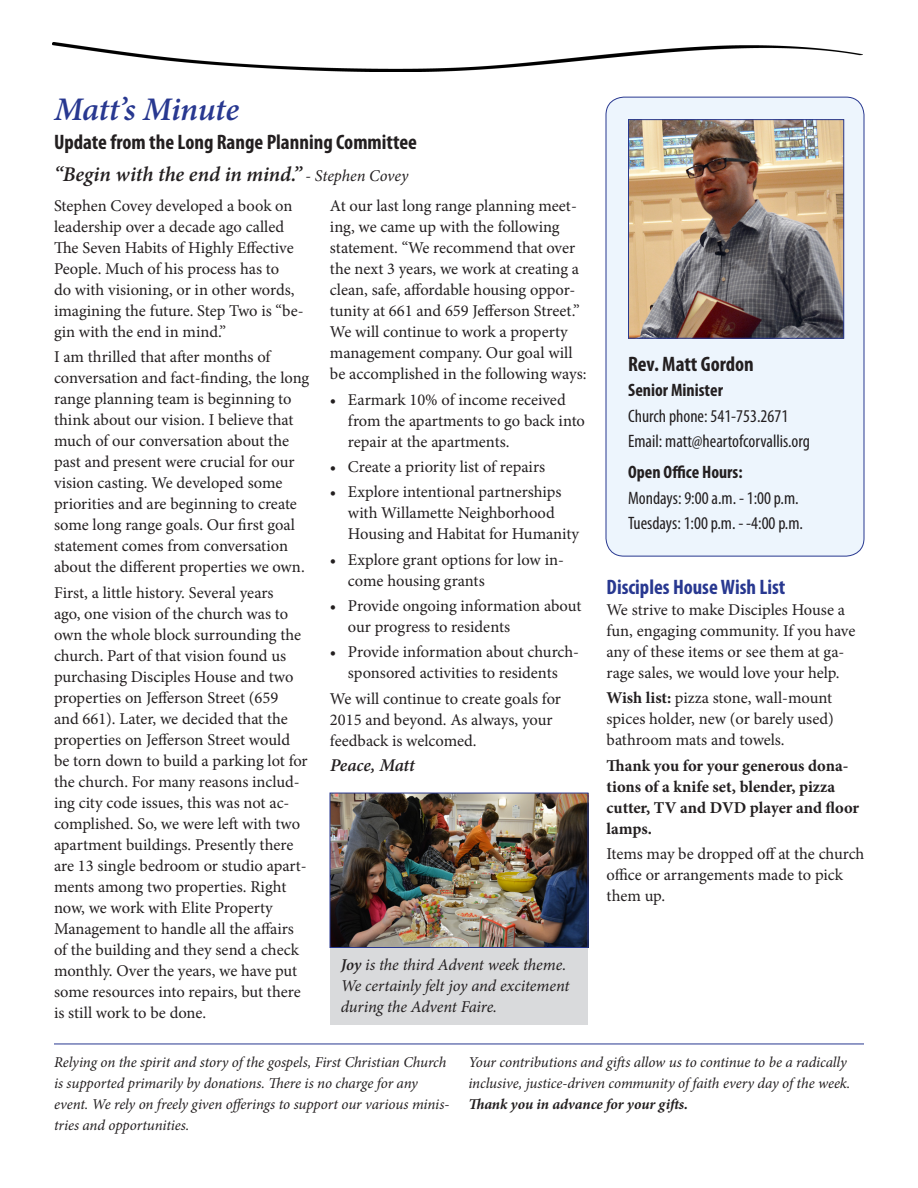
<style>
.page{position:relative;width:918px;height:1188px;background:#fff}
.page>*{position:absolute;margin:0;border:0;box-sizing:border-box;transform-origin:0 0}
.t1{font:italic 600 33px "Minion Pro";letter-spacing:-.015em;color:#283890}
.t2{font:700 condensed 21px "Myriad Pro";color:#231f20}
.t3{font:italic 600 21px "Minion Pro";letter-spacing:-.005em;color:#231f20}
.t4{font:700 condensed 21px "Myriad Pro";color:#283890}
.t5{font:condensed 18px/25.5px "Myriad Pro";color:#231f20}
.t6{font:700 condensed 18px "Myriad Pro";color:#231f20}
.t7{font:italic 600 18px "Minion Pro";letter-spacing:-.005em;color:#231f20}
.t8{font:16.5px/21px "Minion Pro";letter-spacing:-.005em;color:#231f20}
.t9{font:700 16.5px/21px "Minion Pro";letter-spacing:-.005em;color:#231f20}
.t10{font:italic 16.5px/21px "Minion Pro";letter-spacing:-.01em;color:#231f20}
.t11{font:italic 15px/21px "Minion Pro";letter-spacing:-.01em;color:#231f20}
.t12{font:italic 700 15px "Minion Pro";letter-spacing:-.005em;color:#231f20}
.s1{font-weight:400;font-size:16.5px}
.s2{font-weight:600}
.s3{font-weight:700}
</style>
<div class="page">
<img style="left:53px;top:42px;width:810px;height:30px">
<hr style="left:54px;top:1044px;width:810px;height:1px;background:#283890">
<div style="left:606px;top:97px;width:258px;height:459px;background:#edf5fd;border-radius:18px"></div>
<div style="left:606px;top:97px;width:258px;height:459px;border:1px solid #283890;border-radius:18px"></div>
<img style="left:630px;top:121px;width:212px;height:216px">
<div style="left:628px;top:119px;width:216px;height:220px;border:1px solid #283890"></div>
<img style="left:332px;top:795px;width:254px;height:151px">
<div style="left:330px;top:793px;width:258px;height:155px;border:1px solid #283890"></div>
<div style="left:330px;top:948px;width:258px;height:76px;background:#d9dadc"></div>
<h1 class="t1" style="left:54px;top:86px;width:186px">Matt’s Minute</h1>
<p class="t2" style="left:54px;top:129px;width:365px">Update from the Long Range Planning Committee</p>
<p class="t3" style="left:54px;top:160px;width:356px">“Begin with the end in mind.” <span class="s1">- Stephen Covey</span></p>
<p class="t8" style="left:54px;top:195px;width:251px">Stephen Covey developed a book on leadership over a decade ago called The Seven Habits of Highly Effective People. Much of his process has to<br>do with visioning, or in other words, imagining the future. Step Two is “be&shy;gin with the end in mind.”</p>
<p class="t8" style="left:54px;top:347px;width:257px">I am thrilled that after months of conversation and fact-finding, the long range planning team is beginning to think about our vision. I believe that much of our conversation about the past and present were crucial for our vision casting. We developed some priorities and are beginning to create some long range goals. Our first goal statement comes from conversation about the different properties we own.</p>
<p class="t8" style="left:54px;top:582px;width:255px">First, a little history. Several years<br>ago, one vision of the church was to own the whole block surrounding the church. Part of that vision found us purchasing Disciples House and two properties on Jefferson Street (659<br>and 661). Later, we decided that the properties on Jefferson Street would be torn down to build a parking lot for the church. For many reasons includ&shy;ing city code issues, this was not ac&shy;complished. So, we were left with two apartment buildings. Presently there are 13 single bedroom or studio apart&shy;ments among two properties. Right now, we work with Elite Property Management to handle all the affairs of the building and they send a check monthly. Over the years, we have put some resources into repairs, but there is still work to be done.</p>
<p class="t8" style="left:330px;top:195px;width:258px">At our last long range planning meet&shy;ing, we came up with the following statement. “We recommend that over the next 3 years, we work at creating a clean, safe, affordable housing oppor&shy;tunity at 661 and 659 Jefferson Street.” We will continue to work a property management company. Our goal will be accomplished in the following ways:</p>
<p class="t8" style="left:348px;top:389px;width:239px;text-indent:-18px">• Earmark 10% of income received from the apartments to go back into repair at the apartments.</p>
<p class="t8" style="left:330px;top:456px;width:217px">• Create a priority list of repairs</p>
<p class="t8" style="left:348px;top:482px;width:233px;text-indent:-18px">• Explore intentional partnerships with Willamette Neighborhood<br>Housing and Habitat for Humanity</p>
<p class="t8" style="left:348px;top:549px;width:218px;text-indent:-18px">• Explore grant options for low in&shy;come housing grants</p>
<p class="t8" style="left:348px;top:595px;width:235px;text-indent:-18px">• Provide ongoing information about our progress to residents</p>
<p class="t8" style="left:330px;top:642px;width:251px;text-align:center">• Provide information about church&shy;sponsored activities to residents</p>
<p class="t8" style="left:330px;top:688px;width:233px">We will continue to create goals for<br>2015 and beyond. As always, your feedback is welcomed.</p>
<p class="t7" style="left:330px;top:752px;width:86px">Peace, Matt</p>
<p class="t10" style="left:341px;top:955px;width:230px"><span class="s2">Joy</span> is the third Advent week theme.<br>We certainly felt joy and excitement during the Advent Faire.</p>
<p class="t2" style="left:628px;top:350px;width:127px">Rev. Matt Gordon</p>
<p class="t6" style="left:628px;top:379px;width:96px">Senior Minister</p>
<p class="t5" style="left:628px;top:403px;width:183px">Church phone: 541-753.2671<br>Email: matt@heartofcorvallis.org</p>
<p class="t6" style="left:628px;top:461px;width:116px">Open Office Hours:</p>
<p class="t5" style="left:628px;top:485px;width:176px">Mondays: 9:00 a.m. - 1:00 p.m.<br>Tuesdays: 1:00 p.m. - -4:00 p.m.</p>
<p class="t4" style="left:607px;top:574px;width:180px">Disciples House Wish List</p>
<p class="t8" style="left:607px;top:599px;width:250px">We strive to make Disciples House a fun, engaging community. If you have any of these items or see them at ga&shy;rage sales, we would love your help.</p>
<p class="t8" style="left:607px;top:688px;width:229px;text-align:justify"><span class="s3">Wish list:</span> pizza stone, wall-mount spices holder, new (or barely used) bathroom mats and towels.</p>
<p class="t9" style="left:607px;top:755px;width:254px">Thank you for your generous dona&shy;tions of a knife set, blender, pizza cutter, TV and DVD player and floor lamps.</p>
<p class="t8" style="left:607px;top:843px;width:259px">Items may be dropped off at the church office or arrangements made to pick them up.</p>
<p class="t11" style="left:54px;top:1052px;width:397px">Relying on the spirit and story of the gospels, First Christian Church is supported primarily by donations. There is no charge for any event. We rely on freely given offerings to support our various minis&shy;tries and opportunities.</p>
<p class="t11" style="left:468px;top:1052px;width:383px">Your contributions and gifts allow us to continue to be a radically inclusive, justice-driven community of faith every day of the week.</p>
<p class="t12" style="left:468px;top:1093px;width:221px">Thank you in advance for your gifts.</p>
</div>
